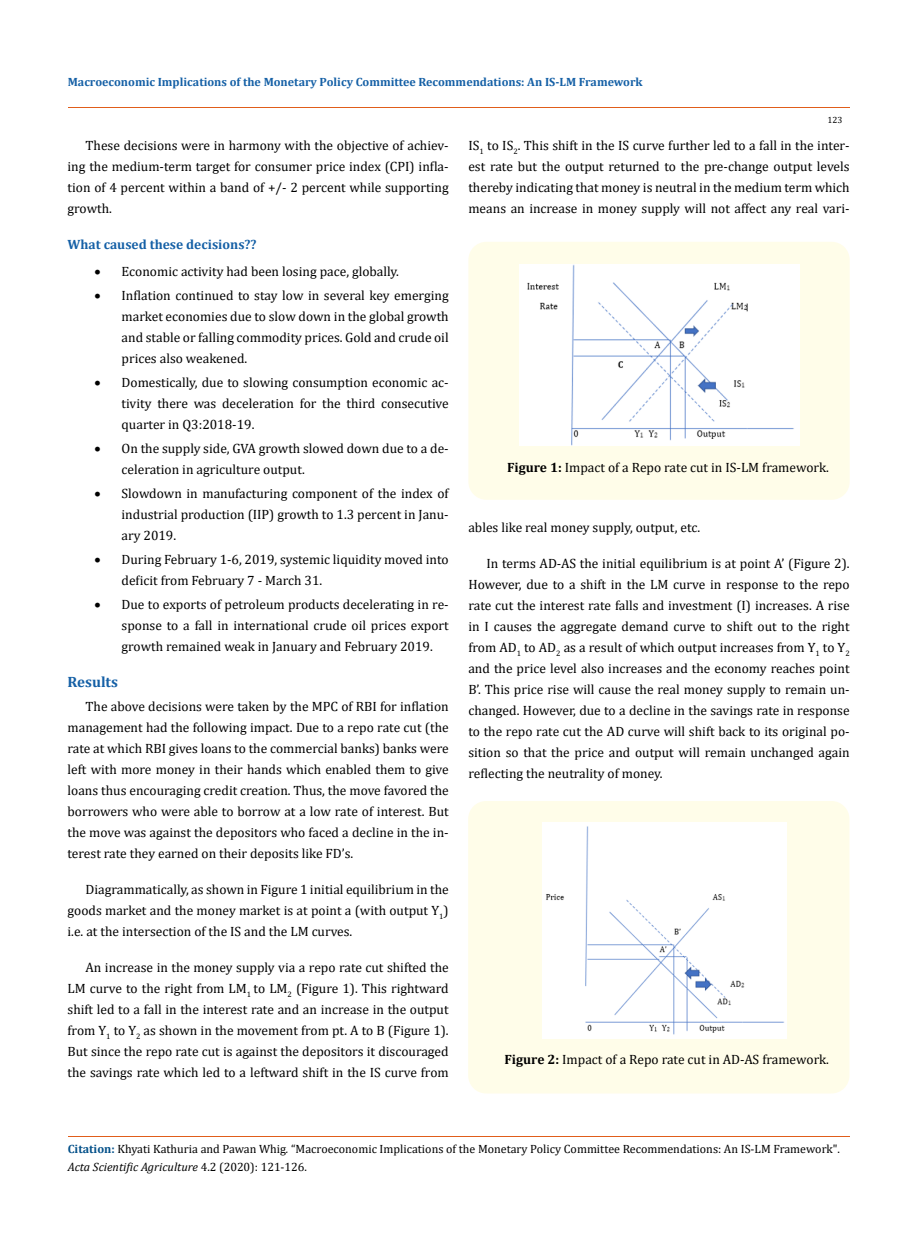
<style>
.page{position:relative;width:917px;height:1242px;background:#fff}
.page>*{position:absolute;margin:0;border:0;box-sizing:border-box;transform-origin:0 0}
.t1{font:700 15px "Cambria";color:#1560a6}
.t2{font:13.5px/21px "Cambria";color:#000;text-align:justify}
.t3{font:700 13.5px "Cambria";color:#1560a6}
.t4{font:12px/18px "Cambria";color:#000}
.t5{font:700 12px "Cambria";color:#1560a6}
.t6{font:9px "Cambria";color:#000}
.s1{font-weight:700}
.s2{font-weight:700;color:#035089}
.s3{font-style:italic}
</style>
<div class="page">
<div style="left:468px;top:242px;width:381px;height:258px;background:#fffde9;border-radius:18px"></div>
<img style="left:519px;top:264px;width:280px;height:181px">
<div style="left:468px;top:801px;width:381px;height:293px;background:#fffde9;border-radius:18px"></div>
<div style="left:542px;top:822px;width:244px;height:217px;background:#fff"></div>
<hr style="left:68px;top:108px;width:781px;height:1px;background:#e05d1a">
<hr style="left:68px;top:1137px;width:781px;height:1px;background:#e05d1a">
<p class="t5" style="left:68px;top:74px;width:576px">Macroeconomic Implications of the Monetary Policy Committee Recommendations: An IS-LM Framework</p>
<p class="t6" style="left:827px;top:114px;width:16px">123</p>
<p class="t2" style="left:68px;top:135px;width:383px;text-indent:18px">These decisions were in harmony with the objective of achiev&shy;ing the medium-term target for consumer price index (CPI) infla&shy;tion of 4 percent within a band of +/- 2 percent while supporting growth.</p>
<p class="t3" style="left:68px;top:235px;width:191px">What caused these decisions??</p>
<p class="t2" style="left:95px;top:261px;width:306px">• Economic activity had been losing pace, globally.</p>
<p class="t2" style="left:122px;top:285px;width:328px;text-indent:-27px">• Inflation continued to stay low in several key emerging market economies due to slow down in the global growth and stable or falling commodity prices. Gold and crude oil prices also weakened.</p>
<p class="t2" style="left:122px;top:372px;width:329px;text-indent:-27px">• Domestically, due to slowing consumption economic ac&shy;tivity there was deceleration for the third consecutive quarter in Q3:2018-19.</p>
<p class="t2" style="left:122px;top:438px;width:328px;text-indent:-27px">• On the supply side, GVA growth slowed down due to a de&shy;celeration in agriculture output.</p>
<p class="t2" style="left:122px;top:483px;width:329px;text-indent:-27px">• Slowdown in manufacturing component of the index of industrial production (IIP) growth to 1.3 percent in Janu&shy;ary 2019.</p>
<p class="t2" style="left:122px;top:549px;width:329px;text-indent:-27px">• During February 1-6, 2019, systemic liquidity moved into deficit from February 7 - March 31.</p>
<p class="t2" style="left:122px;top:594px;width:329px;text-indent:-27px">• Due to exports of petroleum products decelerating in re&shy;sponse to a fall in international crude oil prices export growth remained weak in January and February 2019.</p>
<p class="t1" style="left:68px;top:671px;width:52px">Results</p>
<p class="t2" style="left:68px;top:696px;width:383px;text-indent:18px">The above decisions were taken by the MPC of RBI for inflation management had the following impact. Due to a repo rate cut (the rate at which RBI gives loans to the commercial banks) banks were left with more money in their hands which enabled them to give loans thus encouraging credit creation. Thus, the move favored the borrowers who were able to borrow at a low rate of interest. But the move was against the depositors who faced a decline in the in&shy;terest rate they earned on their deposits like FD’s.</p>
<p class="t2" style="left:68px;top:879px;width:382px;text-indent:18px">Diagrammatically, as shown in Figure 1 initial equilibrium in the goods market and the money market is at point a (with output Y<sub>1</sub>) i.e. at the intersection of the IS and the LM curves.</p>
<p class="t2" style="left:67px;top:957px;width:383px;text-indent:18px">An increase in the money supply via a repo rate cut shifted the LM curve to the right from LM<sub>1</sub> to LM<sub>2</sub> (Figure 1). This rightward shift led to a fall in the interest rate and an increase in the output from Y<sub>1</sub> to Y<sub>2</sub> as shown in the movement from pt. A to B (Figure 1).<br>But since the repo rate cut is against the depositors it discouraged the savings rate which led to a leftward shift in the IS curve from</p>
<p class="t2" style="left:468px;top:135px;width:383px">IS<sub>1</sub> to IS<sub>2</sub>. This shift in the IS curve further led to a fall in the inter&shy;est rate but the output returned to the pre-change output levels thereby indicating that money is neutral in the medium term which means an increase in money supply will not affect any real vari-</p>
<p class="t2" style="left:507px;top:457px;width:323px"><span class="s1">Figure 1:</span> Impact of a Repo rate cut in IS-LM framework.</p>
<p class="t2" style="left:468px;top:517px;width:233px">ables like real money supply, output, etc.</p>
<p class="t2" style="left:468px;top:553px;width:383px;text-indent:18px">In terms AD-AS the initial equilibrium is at point A’ (Figure 2).<br>However, due to a shift in the LM curve in response to the repo rate cut the interest rate falls and investment (I) increases. A rise in I causes the aggregate demand curve to shift out to the right from AD<sub>1</sub> to AD<sub>2</sub> as a result of which output increases from Y<sub>1</sub> to Y<sub>2 </sub>and the price level also increases and the economy reaches point B’. This price rise will cause the real money supply to remain un&shy;changed. However, due to a decline in the savings rate in response to the repo rate cut the AD curve will shift back to its original po&shy;sition so that the price and output will remain unchanged again reflecting the neutrality of money.</p>
<p class="t2" style="left:504px;top:1049px;width:326px"><span class="s1">Figure 2:</span> Impact of a Repo rate cut in AD-AS framework.</p>
<p class="t4" style="left:68px;top:1140px;width:773px"><span class="s2">Citation:</span> Khyati Kathuria and Pawan Whig<span class="s3">.</span> “Macroeconomic Implications of the Monetary Policy Committee Recommendations: An IS-LM Framework".<br><span class="s3">Acta Scientific Agriculture</span> 4.2 (2020): 121-126.</p>
</div>
